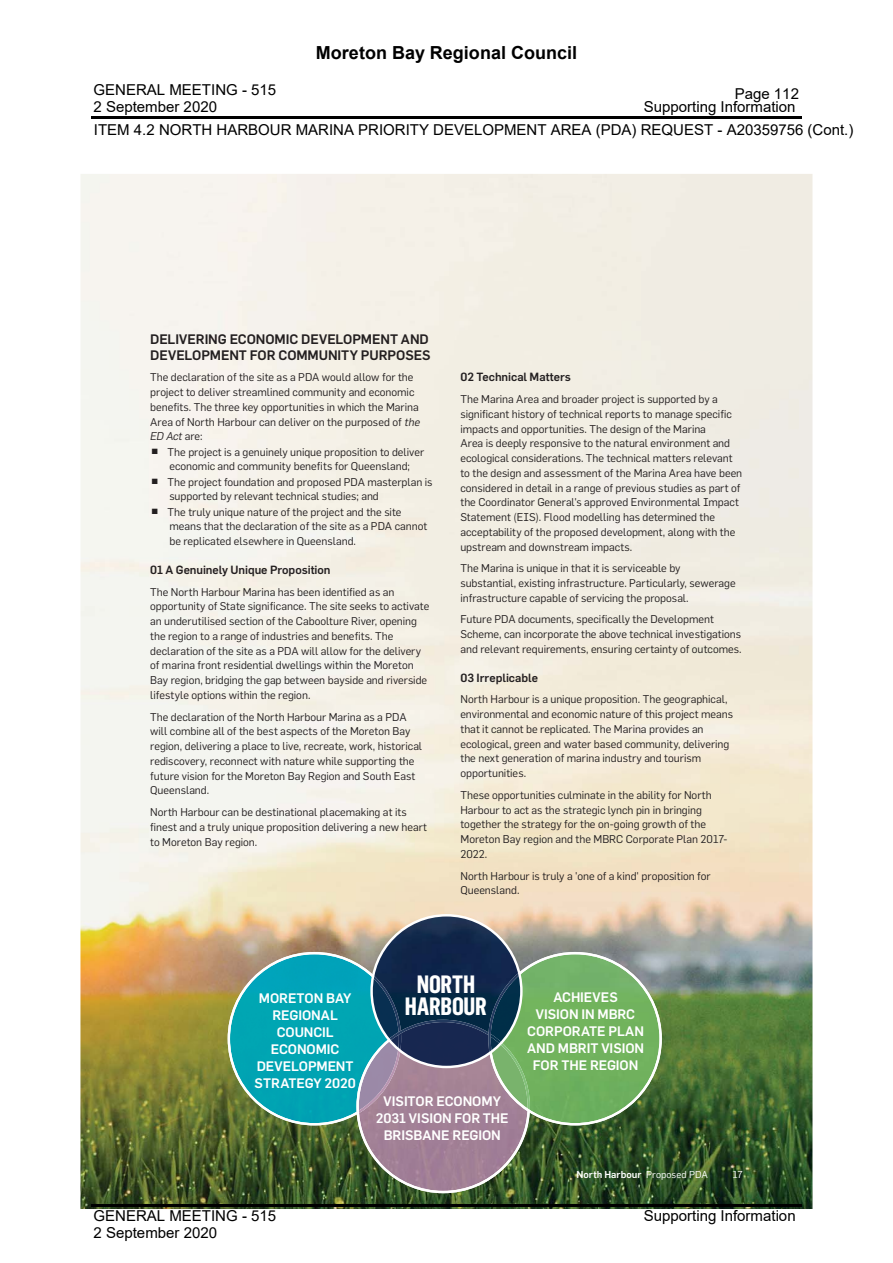
<style>
.page{position:relative;width:893px;height:1263px;background:#fff}
.page>*{position:absolute;margin:0;border:0;box-sizing:border-box;transform-origin:0 0}
.t1{font:700 24.6px/22.2px "Flama Cond";letter-spacing:-.01em;color:#fff;text-align:center}
.t2{font:700 18px "Arial";color:#000}
.t3{font:15px/17.2px "Arial";color:#000}
.t4{font:15px "Arial";color:#000}
.t5{font:500 13.5px/17px "Flama";letter-spacing:-.005em;color:#fff;text-align:center}
.t6{font:500 13.5px/16px "Flama";letter-spacing:-.01em;color:#231f20}
.t7{font:500 11.7px "Flama";letter-spacing:-.005em;color:#231f20}
.t8{font:11.1px/14.7px "Flama";color:#231f20}
.t9{font:500 9.9px "Flama";letter-spacing:.005em;color:#fff}
.t10{font:9.9px "Flama";color:#fff}
.s1{font-style:italic}
.s2{font-weight:400}
</style>
<div class="page">
<img style="left:80px;top:174px;width:732px;height:1035px">
<img style="left:373px;top:915px;width:146px;height:37px">
<svg style="left:228px;top:952px;width:434px;height:241px;background:#518170"></svg>
<hr style="left:91px;top:116px;width:711px;height:3px;background:#000">
<hr style="left:91px;top:1205px;width:711px;height:2px;background:#000">
<h3 class="t3" style="left:94px;top:81px;width:184px">GENERAL MEETING - 515<br>2 September 2020</h3>
<h2 class="t2" style="left:316px;top:43px;width:263px">Moreton Bay Regional Council</h2>
<h3 class="t4" style="left:735px;top:83px;width:66px">Page 112</h3>
<h3 class="t3" style="left:644px;top:98px;width:153px">Supporting Information</h3>
<h3 class="t4" style="left:94px;top:119px;width:761px">ITEM 4.2 NORTH HARBOUR MARINA PRIORITY DEVELOPMENT AREA (PDA) REQUEST - A20359756 (Cont.)</h3>
<p class="t6" style="left:150px;top:332px;width:282px">DELIVERING ECONOMIC DEVELOPMENT AND<br>DEVELOPMENT FOR COMMUNITY PURPOSES</p>
<p class="t8" style="left:150px;top:371px;width:273px">The declaration of the site as a PDA would allow for the project to deliver streamlined community and economic benefits. The three key opportunities in which the Marina Area of North Harbour can deliver on the purposed of <span class="s1">the </span><span class="s1">ED Act</span> are:</p>
<p class="t8" style="left:152px;top:446px;width:274px;line-height:14.1px;text-align:center"><sup>π</sup> The project is a genuinely unique proposition to deliver economic and community benefits for Queensland;</p>
<p class="t8" style="left:169px;top:476px;width:265px;line-height:14.1px;text-indent:-17px"><sup>π</sup> The project foundation and proposed PDA masterplan is supported by relevant technical studies; and</p>
<p class="t8" style="left:169px;top:506px;width:259px;text-indent:-17px"><sup>π</sup> The truly unique nature of the project and the site means that the declaration of the site as a PDA cannot be replicated elsewhere in Queensland.</p>
<p class="t7" style="left:150px;top:565px;width:182px">01 A Genuinely Unique Proposition</p>
<p class="t8" style="left:150px;top:585px;width:281px">The North Harbour Marina has been identified as an opportunity of State significance. The site seeks to activate an underutilised section of the Caboolture River, opening the region to a range of industries and benefits. The declaration of the site as a PDA will allow for the delivery of marina front residential dwellings within the Moreton Bay region, bridging the gap between bayside and riverside lifestyle options within the region.</p>
<p class="t8" style="left:150px;top:710px;width:273px">The declaration of the North Harbour Marina as a PDA will combine all of the best aspects of the Moreton Bay region, delivering a place to live, recreate, work, historical rediscovery, reconnect with nature while supporting the future vision for the Moreton Bay Region and South East Queensland.</p>
<p class="t8" style="left:150px;top:806px;width:278px">North Harbour can be destinational placemaking at its finest and a truly unique proposition delivering a new heart to Moreton Bay region.</p>
<p class="t7" style="left:460px;top:373px;width:112px">02 Technical Matters</p>
<p class="t8" style="left:460px;top:393px;width:283px">The Marina Area and broader project is supported by a significant history of technical reports to manage specific impacts and opportunities. The design of the Marina<br>Area is deeply responsive to the natural environment and ecological considerations. The technical matters relevant to the design and assessment of the Marina Area have been considered in detail in a range of previous studies as part of the Coordinator General's approved Environmental Impact Statement (EIS). Flood modelling has determined the acceptability of the proposed development, along with the upstream and downstream impacts.</p>
<p class="t8" style="left:460px;top:562px;width:277px">The Marina is unique in that it is serviceable by substantial, existing infrastructure. Particularly, sewerage infrastructure capable of servicing the proposal.</p>
<p class="t8" style="left:460px;top:613px;width:283px">Future PDA documents, specifically the Development<br>Scheme, can incorporate the above technical investigations and relevant requirements, ensuring certainty of outcomes.</p>
<p class="t7" style="left:460px;top:673px;width:79px">03 Irreplicable</p>
<p class="t8" style="left:460px;top:693px;width:274px">North Harbour is a unique proposition. The geographical, environmental and economic nature of this project means that it cannot be replicated. The Marina provides an ecological, green and water based community, delivering the next generation of marina industry and tourism opportunities.</p>
<p class="t8" style="left:460px;top:789px;width:268px">These opportunities culminate in the ability for North Harbour to act as the strategic lynch pin in bringing together the strategy for the on-going growth of the Moreton Bay region and the MBRC Corporate Plan 2017- 2022.</p>
<p class="t8" style="left:460px;top:869px;width:252px">North Harbour is truly a 'one of a kind' proposition for<br>Queensland.</p>
<h1 class="t1" style="left:405px;top:972px;width:83px">NORTH<br>HARBOUR</h1>
<p class="t5" style="left:254px;top:991px;width:103px">MORETON BAY<br>REGIONAL<br>COUNCIL<br>ECONOMIC<br>DEVELOPMENT<br>STRATEGY 2020</p>
<p class="t5" style="left:527px;top:990px;width:119px">ACHIEVES<br>VISION IN MBRC<br>CORPORATE PLAN<br>AND MBRIT VISION<br>FOR THE REGION</p>
<p class="t5" style="left:376px;top:1094px;width:134px">VISITOR ECONOMY<br>2031 VISION FOR THE<br>BRISBANE REGION</p>
<p class="t9" style="left:576px;top:1171px;width:133px">North Harbour <span class="s2">Proposed PDA</span></p>
<p class="t10" style="left:733px;top:1171px;width:11px">17</p>
<h3 class="t3" style="left:94px;top:1207px;width:184px">GENERAL MEETING - 515</h3>
<h3 class="t3" style="left:644px;top:1207px;width:153px">Supporting Information</h3>
<h3 class="t3" style="left:94px;top:1225px;width:125px">2 September 2020</h3>
</div>
